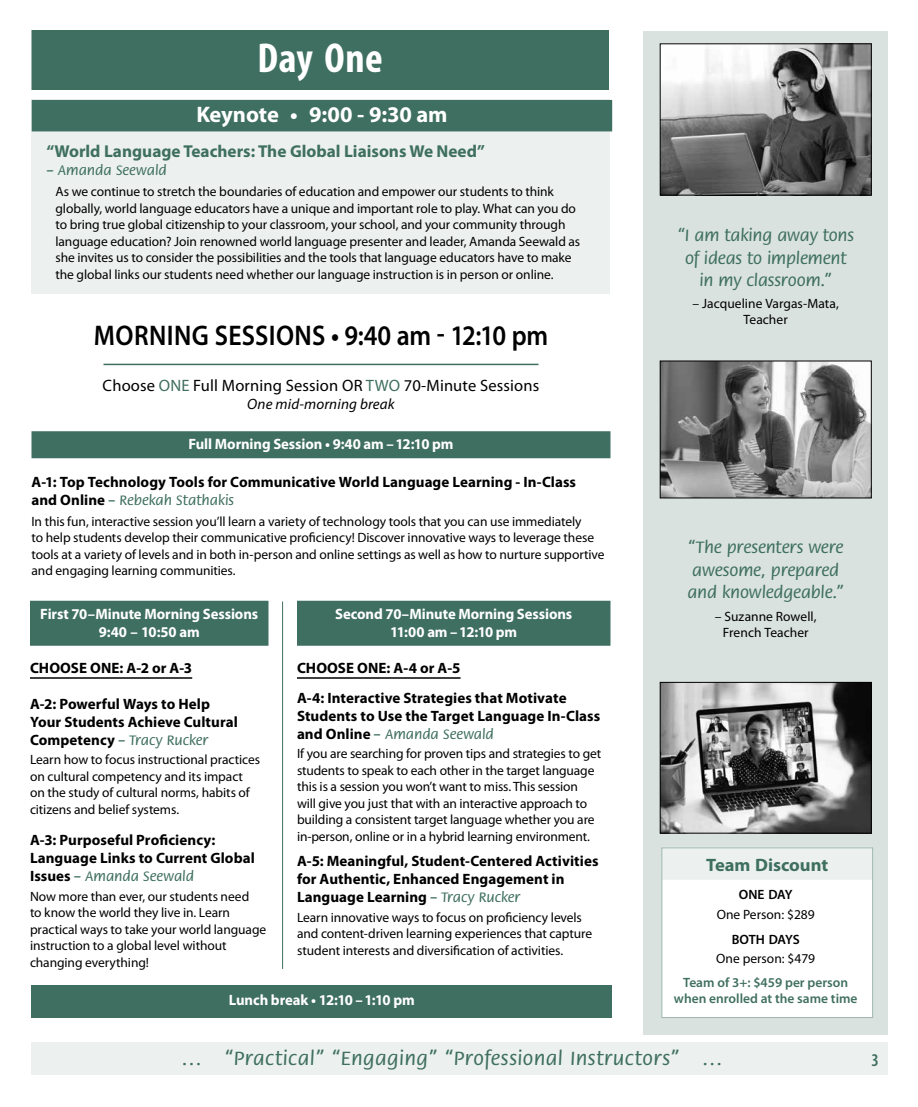
<style>
.page{position:relative;width:918px;height:1107px;background:#fff}
.page>*{position:absolute;margin:0;border:0;box-sizing:border-box;transform-origin:0 0}
.t1{font:700 condensed 42px "Myriad Pro";letter-spacing:.01em;color:#fff}
.t2{font:600 28.5px "Myriad Pro";letter-spacing:.01em;color:#000;scale:.9 1}
.t3{font:700 22.5px "Myriad Pro";letter-spacing:-.005em;color:#fff}
.t4{font:500 21px "Flora Std";letter-spacing:.02em;color:#3f6f60}
.t5{font:500 18px/22.5px "Flora Std";letter-spacing:-.01em;color:#3f6f60;text-align:center}
.t6{font:700 18px "Myriad Pro";letter-spacing:-.005em;color:#3f6f60}
.t7{font:600 condensed 18px "Myriad Pro";color:#3f6f60}
.t8{font:700 17.25px "Myriad Pro";color:#3f6f60}
.t9{font:16.5px "Myriad Pro";letter-spacing:.01em;color:#000}
.t10{font:700 15px/18px "Myriad Pro";letter-spacing:.005em;color:#000}
.t11{font:700 15px/18px "Myriad Pro";letter-spacing:-.005em;color:#fff;text-align:center}
.t12{font:500 15px "Flora Std";color:#3f6f60}
.t13{font:italic 15px "Myriad Pro";letter-spacing:.01em;color:#000}
.t14{font:13.5px/16.5px "Myriad Pro";letter-spacing:-.01em;color:#000}
.t15{font:600 13.5px/16.2px "Myriad Pro";color:#3f6f60;text-align:center}
.t16{font:600 13.5px "Myriad Pro";letter-spacing:-.02em;color:#000}
.s1{color:#3f6f60}
.s2{font-family:"Myriad Pro";font-weight:700;color:#000}
.s3{font-family:"Flora Std";font-weight:500;color:#3f6f60}
</style>
<div class="page">
<div style="left:644px;top:32px;width:244px;height:1003px;background:#d9e2df"></div>
<div style="left:32px;top:1042px;width:856px;height:34px;background:#ecf1ef"></div>
<img style="left:662px;top:363px;width:208px;height:133px">
<div style="left:660px;top:361px;width:212px;height:137px;border:1px solid #000"></div>
<img style="left:662px;top:46px;width:208px;height:147px">
<div style="left:660px;top:44px;width:212px;height:151px;border:1px solid #000"></div>
<img style="left:662px;top:684px;width:208px;height:147px">
<div style="left:660px;top:682px;width:212px;height:151px;border:1px solid #000"></div>
<div style="left:662px;top:848px;width:211px;height:170px;background:#fff"></div>
<div style="left:662px;top:847px;width:210px;height:33px;background:#ecf1ef"></div>
<div style="left:662px;top:848px;width:211px;height:170px;border:1px solid #9fb7af"></div>
<div style="left:32px;top:99px;width:578px;height:195px;background:#ecf1ef"></div>
<div style="left:32px;top:100px;width:580px;height:31px;background:#3f6f60"></div>
<div style="left:32px;top:431px;width:578px;height:27px;background:#3f6f60"></div>
<div style="left:297px;top:601px;width:313px;height:45px;background:#3f6f60"></div>
<hr style="left:297px;top:677px;width:164px;height:2px;background:#000">
<hr style="left:282px;top:601px;width:1px;height:368px;background:#3f6f60">
<div style="left:30px;top:601px;width:238px;height:45px;background:#3f6f60"></div>
<hr style="left:30px;top:677px;width:162px;height:2px;background:#000">
<div style="left:32px;top:986px;width:580px;height:32px;background:#3f6f60"></div>
<div style="left:32px;top:30px;width:577px;height:60px;background:#3f6f60"></div>
<hr style="left:104px;top:364px;width:434px;height:1px;background:#3f6f60">
<h1 class="t1" style="left:258px;top:32px;width:127px">Day One</h1>
<h3 class="t3" style="left:196px;top:100px;width:253px">Keynote • 9:00 ‑ 9:30 am</h3>
<p class="t8" style="left:46px;top:140px;width:440px">“World Language Teachers: The Global Liaisons We Need”</p>
<p class="t12" style="left:46px;top:163px;width:122px">– Amanda Seewald</p>
<p class="t14" style="left:56px;top:183px;width:526px">As we continue to stretch the boundaries of education and empower our students to think globally, world language educators have a unique and important role to play. What can you do to bring true global citizenship to your classroom, your school, and your community through language education? Join renowned world language presenter and leader, Amanda Seewald as she invites us to consider the possibilities and the tools that language educators have to make the global links our students need whether our language instruction is in person or online.</p>
<h2 class="t2" style="left:94px;top:318px;width:506px">MORNING SESSIONS • 9:40 am - 12:10 pm</h2>
<p class="t9" style="left:103px;top:375px;width:438px">Choose <span class="s1">ONE</span> Full Morning Session OR <span class="s1">TWO</span> 70-Minute Sessions</p>
<p class="t13" style="left:247px;top:394px;width:149px">One mid-morning break</p>
<p class="t11" style="left:188px;top:435px;width:267px">Full Morning Session • 9:40 am –12:10 pm</p>
<p class="t10" style="left:32px;top:472px;width:546px">A‑1: Top Technology Tools for Communicative World Language Learning - In-Class</p>
<p class="t12" style="left:32px;top:492px;width:204px"><span class="s2">and Online</span> – Rebekah Stathakis</p>
<p class="t14" style="left:32px;top:513px;width:575px">In this fun, interactive session you’ll learn a variety of technology tools that you can use immediately<br>to help students develop their communicative proficiency! Discover innovative ways to leverage these tools at a variety of levels and in both in-person and online settings as well as how to nurture supportive and engaging learning communities.</p>
<p class="t11" style="left:335px;top:604px;width:239px">Second 70–Minute Morning Sessions<br>11:00 am –12:10 pm</p>
<p class="t10" style="left:297px;top:652px;width:271px;line-height:30px">CHOOSE ONE: A‑4 or A‑5<br>A‑4: Interactive Strategies that Motivate</p>
<p class="t10" style="left:297px;top:706px;width:305px">Students to Use the Target Language In-Class</p>
<p class="t12" style="left:297px;top:726px;width:198px"><span class="s2">and Online</span> – Amanda Seewald</p>
<p class="t14" style="left:297px;top:745px;width:306px">If you are searching for proven tips and strategies to get students to speak to each other in the target language this is a session you won’t want to miss. This session<br>will give you just that with an interactive approach to building a consistent target language whether you are in-person, online or in a hybrid learning environment.</p>
<p class="t10" style="left:297px;top:852px;width:303px">A‑5: Meaningful, Student-Centered Activities for Authentic, Enhanced Engagement in<br>Language Learning <span class="s3">– Tracy Rucker</span></p>
<p class="t14" style="left:297px;top:909px;width:297px">Learn innovative ways to focus on proficiency levels and content-driven learning experiences that capture student interests and diversification of activities.</p>
<p class="t11" style="left:40px;top:604px;width:219px">First 70–Minute Morning Sessions<br>9:40 – 10:50 am</p>
<p class="t10" style="left:30px;top:658px;width:164px">CHOOSE ONE: A‑2 or A‑3</p>
<p class="t10" style="left:30px;top:694px;width:209px">A‑2: Powerful Ways to Help<br>Your Students Achieve Cultural</p>
<p class="t12" style="left:30px;top:732px;width:179px"><span class="s2">Competency</span> – Tracy Rucker</p>
<p class="t14" style="left:30px;top:751px;width:232px">Learn how to focus instructional practices on cultural competency and its impact on the study of cultural norms, habits of citizens and belief systems.</p>
<p class="t10" style="left:30px;top:831px;width:226px">A‑3: Purposeful Proficiency:<br>Language Links to Current Global</p>
<p class="t12" style="left:30px;top:869px;width:166px"><span class="s2">Issues</span> – Amanda Seewald</p>
<p class="t14" style="left:30px;top:888px;width:238px">Now more than ever, our students need<br>to know the world they live in. Learn practical ways to take your world language instruction to a global level without changing everything!</p>
<p class="t11" style="left:229px;top:991px;width:187px">Lunch break • 12:10 –1:10 pm</p>
<h3 class="t5" style="left:677px;top:225px;width:178px">“I am taking away tons of ideas to implement in my classroom.”</h3>
<p class="t14" style="left:693px;top:295px;width:148px;text-align:center">– Jacqueline Vargas-Mata,<br>Teacher</p>
<h3 class="t5" style="left:688px;top:537px;width:158px;text-align:left">“The presenters were awesome, prepared and knowledgeable.”</h3>
<p class="t14" style="left:715px;top:608px;width:103px;text-align:center">– Suzanne Rowell,<br>French Teacher</p>
<h3 class="t6" style="left:706px;top:853px;width:123px">Team Discount</h3>
<p class="t16" style="left:739px;top:886px;width:55px">ONE DAY</p>
<p class="t14" style="left:717px;top:906px;width:100px">One Person: $289</p>
<p class="t16" style="left:732px;top:931px;width:70px">BOTH DAYS</p>
<p class="t14" style="left:716px;top:950px;width:100px">One person: $479</p>
<p class="t15" style="left:674px;top:974px;width:185px">Team of 3+: $459 per person when enrolled at the same time</p>
<h3 class="t4" style="left:181px;top:1048px;width:543px">… “Practical” “Engaging” “Professional Instructors” …</h3>
<h3 class="t7" style="left:872px;top:1049px;width:9px">3</h3>
</div>
